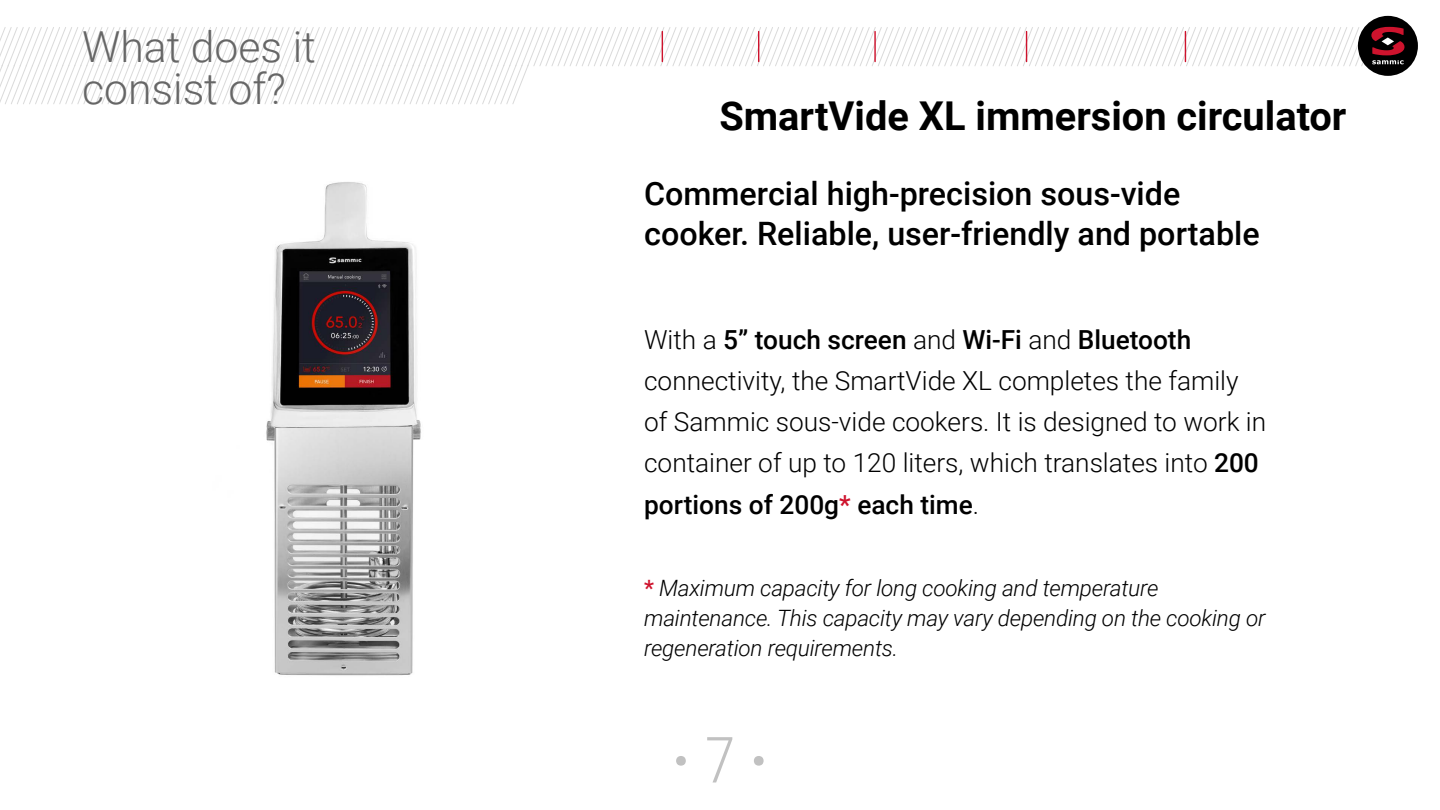
<style>
.page{position:relative;width:1440px;height:810px;background:#fff}
.page>*{position:absolute;margin:0;border:0;box-sizing:border-box;transform-origin:0 0}
.t1{font:700 63.75px "Roboto Condensed";color:#c1c1c1}
.t2{font:300 42.75px/42.8px "Roboto";color:#666}
.t3{font:700 39.75px "Roboto";color:#000}
.t4{font:500 32.25px/39.8px "Roboto";color:#000}
.t5{font:300 26.25px/41.2px "Roboto";color:#000}
.t6{font:italic 300 22.5px/30px "Roboto";letter-spacing:-.01em;color:#000}
.s1{font-weight:500}
.s2{font-weight:500;color:#ce132d}
.s3{font-weight:500;font-style:normal;color:#ce132d}
.s4{font-weight:300}
</style>
<div class="page">
<div style="left:1358px;top:16px;width:60px;height:60px;background:#000;border-radius:50%"></div>
<svg style="left:0;top:26px;width:1404px;height:78px"></svg>
<hr style="left:1026px;top:32px;width:1px;height:30px;background:#ce132d">
<hr style="left:1185px;top:32px;width:1px;height:30px;background:#ce132d">
<hr style="left:662px;top:32px;width:1px;height:30px;background:#ce132d">
<hr style="left:758px;top:32px;width:1px;height:30px;background:#ce132d">
<hr style="left:874px;top:32px;width:2px;height:30px;background:#ce132d">
<img style="left:266px;top:182px;width:155px;height:494px">
<h2 class="t2" style="left:82px;top:23px;width:235px">What does it consist of?</h2>
<h3 class="t3" style="left:719px;top:88px;width:629px">SmartVide XL immersion circulator</h3>
<p class="t4" style="left:644px;top:173px;width:617px">Commercial high-precision sous-vide cooker. Reliable, user-friendly and portable</p>
<p class="t5" style="left:644px;top:318px;width:624px">With a <span class="s1">5” touch screen</span> and <span class="s1">Wi-Fi</span> and <span class="s1">Bluetooth </span>connectivity, the SmartVide XL completes the family of Sammic sous-vide cookers. It is designed to work in container of up to 120 liters, which translates into <span class="s1">200 portions of 200g</span><span class="s2">*</span> <span class="s1">each time</span>.</p>
<p class="t6" style="left:644px;top:572px;width:623px"><span class="s3">*</span> Maximum capacity for long cooking and temperature maintenance. This capacity may vary depending on the cooking or regeneration requirements.</p>
<h1 class="t1" style="left:672px;top:715px;width:97px">· <span class="s4">7</span> ·</h1>
</div>
